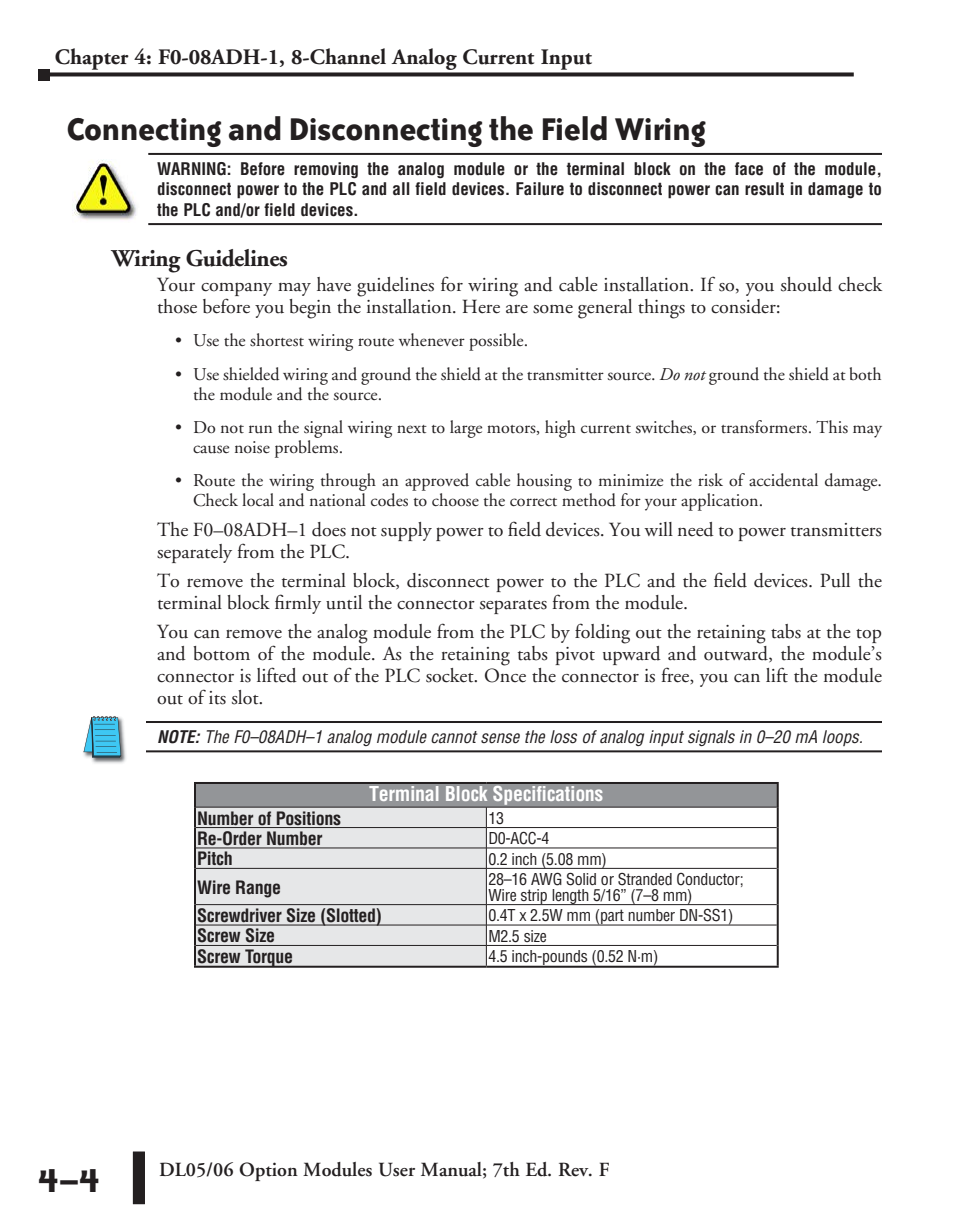
<style>
.page{position:relative;width:972px;height:1224px;background:#fff}
.page>*{position:absolute;margin:0;border:0;box-sizing:border-box;transform-origin:0 0}
.t1{font:700 40px "Bailey Sans ITC";color:#231f20}
.t2{font:700 36px "Bailey Sans ITC";letter-spacing:-.02em;color:#231f20}
.t3{font:700 24px "Adobe Garamond";letter-spacing:-.02em;color:#231f20}
.t4{font:700 22px "Adobe Garamond";color:#231f20}
.t5{font:20px/22px "Adobe Garamond";color:#231f20}
.t6{font:600 20px "Adobe Garamond";color:#231f20}
.t7{font:700 condensed 20px "Helvetica";letter-spacing:-.02em;color:#fff}
.t8{font:18px/20px "Adobe Garamond";color:#231f20}
.t9{font:700 condensed 18px "Helvetica";letter-spacing:-.02em;color:#231f20}
.t10{font:700 condensed 17px/20.4px "Helvetica";color:#231f20;text-align:justify}
.t11{font:italic condensed 17px "Helvetica";color:#231f20}
.t12{font:condensed 16px/15.6px "Helvetica";letter-spacing:-.02em;color:#231f20}
.s1{font-style:italic}
.s2{font-weight:700}
</style>
<div class="page">
<svg style="left:50px;top:72px;width:804px;height:4px;background:#3d393a"></svg>
<div style="left:38px;top:69px;width:12px;height:11px;background:#231f20"></div>
<hr style="left:148px;top:153px;width:734px;height:2px;background:#231f20">
<hr style="left:148px;top:223px;width:734px;height:2px;background:#231f20">
<hr style="left:146px;top:721px;width:736px;height:2px;background:#231f20">
<hr style="left:146px;top:750px;width:736px;height:2px;background:#231f20">
<div style="left:133px;top:1152px;width:12px;height:52px;background:#231f20"></div>
<img style="left:72px;top:160px;width:64px;height:60px">
<img style="left:83px;top:718px;width:43px;height:46px">
<svg style="left:84px;top:716px;width:37px;height:42px;background:#54afcd"></svg>
<div style="left:195px;top:783px;width:583px;height:24px;background:#939598"></div>
<hr style="left:194px;top:782px;width:292px;height:2px;background:#231f20">
<hr style="left:194px;top:784px;width:2px;height:23px;background:#231f20">
<hr style="left:486px;top:782px;width:293px;height:2px;background:#231f20">
<hr style="left:777px;top:784px;width:2px;height:23px;background:#231f20">
<hr style="left:194px;top:807px;width:2px;height:21px;background:#231f20">
<hr style="left:777px;top:807px;width:2px;height:21px;background:#231f20">
<hr style="left:194px;top:828px;width:2px;height:20px;background:#231f20">
<hr style="left:777px;top:828px;width:2px;height:20px;background:#231f20">
<hr style="left:194px;top:848px;width:2px;height:20px;background:#231f20">
<hr style="left:777px;top:848px;width:2px;height:20px;background:#231f20">
<hr style="left:194px;top:868px;width:2px;height:37px;background:#231f20">
<hr style="left:777px;top:868px;width:2px;height:37px;background:#231f20">
<hr style="left:194px;top:905px;width:2px;height:20px;background:#231f20">
<hr style="left:777px;top:905px;width:2px;height:20px;background:#231f20">
<hr style="left:194px;top:925px;width:2px;height:20px;background:#231f20">
<hr style="left:777px;top:925px;width:2px;height:20px;background:#231f20">
<hr style="left:194px;top:945px;width:2px;height:21px;background:#231f20">
<hr style="left:777px;top:945px;width:2px;height:21px;background:#231f20">
<hr style="left:194px;top:966px;width:292px;height:2px;background:#231f20">
<hr style="left:486px;top:966px;width:293px;height:2px;background:#231f20">
<svg style="left:195px;top:807px;width:583px;height:160px"></svg>
<p class="t4" style="left:55px;top:45px;width:539px">Chapter 4: F0-08ADH-1, 8-Channel Analog Current Input</p>
<h2 class="t2" style="left:67px;top:110px;width:641px">Connecting and Disconnecting the Field Wiring</h2>
<p class="t10" style="left:157px;top:159px;width:727px">WARNING: Before removing the analog module or the terminal block on the face of the module, disconnect power to the PLC and all field devices. Failure to disconnect power can result in damage to the PLC and/or field devices.</p>
<p class="t3" style="left:112px;top:246px;width:177px">Wiring Guidelines</p>
<p class="t5" style="left:157px;top:274px;width:727px">Your company may have guidelines for wiring and cable installation. If so, you should check those before you begin the installation. Here are some general things to consider:</p>
<p class="t8" style="left:175px;top:331px;width:355px">• Use the shortest wiring route whenever possible.</p>
<p class="t8" style="left:193px;top:365px;width:690px;text-indent:-18px">• Use shielded wiring and ground the shield at the transmitter source. <span class="s1">Do not</span> ground the shield at both the module and the source.</p>
<p class="t8" style="left:193px;top:418px;width:690px;text-indent:-18px">• Do not run the signal wiring next to large motors, high current switches, or transformers. This may cause noise problems.</p>
<p class="t8" style="left:193px;top:471px;width:691px;text-indent:-18px">• Route the wiring through an approved cable housing to minimize the risk of accidental damage.<br>Check local and national codes to choose the correct method for your application.</p>
<p class="t5" style="left:157px;top:519px;width:727px">The F0–08ADH–1 does not supply power to field devices. You will need to power transmitters separately from the PLC.</p>
<p class="t5" style="left:157px;top:570px;width:727px">To remove the terminal block, disconnect power to the PLC and the field devices. Pull the terminal block firmly until the connector separates from the module.</p>
<p class="t5" style="left:157px;top:621px;width:726px;text-align:justify">You can remove the analog module from the PLC by folding out the retaining tabs at the top and bottom of the module. As the retaining tabs pivot upward and outward, the module’s connector is lifted out of the PLC socket. Once the connector is free, you can lift the module out of its slot.</p>
<p class="t11" style="left:157px;top:726px;width:708px"><span class="s2">NOTE:</span> The F0–08ADH–1 analog module cannot sense the loss of analog input signals in 0–20 mA loops.</p>
<p class="t7" style="left:369px;top:781px;width:236px">Terminal Block Specifications</p>
<p class="t9" style="left:197px;top:807px;width:146px">Number of Positions</p>
<p class="t12" style="left:488px;top:810px;width:17px">13</p>
<p class="t9" style="left:197px;top:827px;width:127px">Re-Order Number</p>
<p class="t12" style="left:488px;top:830px;width:63px">D0-ACC-4</p>
<p class="t9" style="left:197px;top:848px;width:37px">Pitch</p>
<p class="t12" style="left:488px;top:851px;width:120px">0.2 inch (5.08 mm)</p>
<p class="t9" style="left:197px;top:876px;width:86px">Wire Range</p>
<p class="t12" style="left:488px;top:871px;width:257px">28–16 AWG Solid or Stranded Conductor;<br>Wire strip length 5/16” (7–8 mm)</p>
<p class="t9" style="left:197px;top:904px;width:186px">Screwdriver Size (Slotted)</p>
<p class="t12" style="left:488px;top:907px;width:247px">0.4T x 2.5W mm (part number DN-SS1)</p>
<p class="t9" style="left:197px;top:925px;width:80px">Screw Size</p>
<p class="t12" style="left:488px;top:928px;width:60px">M2.5 size</p>
<p class="t9" style="left:197px;top:945px;width:98px">Screw Torque</p>
<p class="t12" style="left:488px;top:949px;width:171px">4.5 inch-pounds (0.52 N·m)</p>
<h1 class="t1" style="left:39px;top:1158px;width:63px">4–4</h1>
<p class="t6" style="left:159px;top:1158px;width:452px">DL05/06 Option Modules User Manual; 7th Ed. Rev. F</p>
</div>
